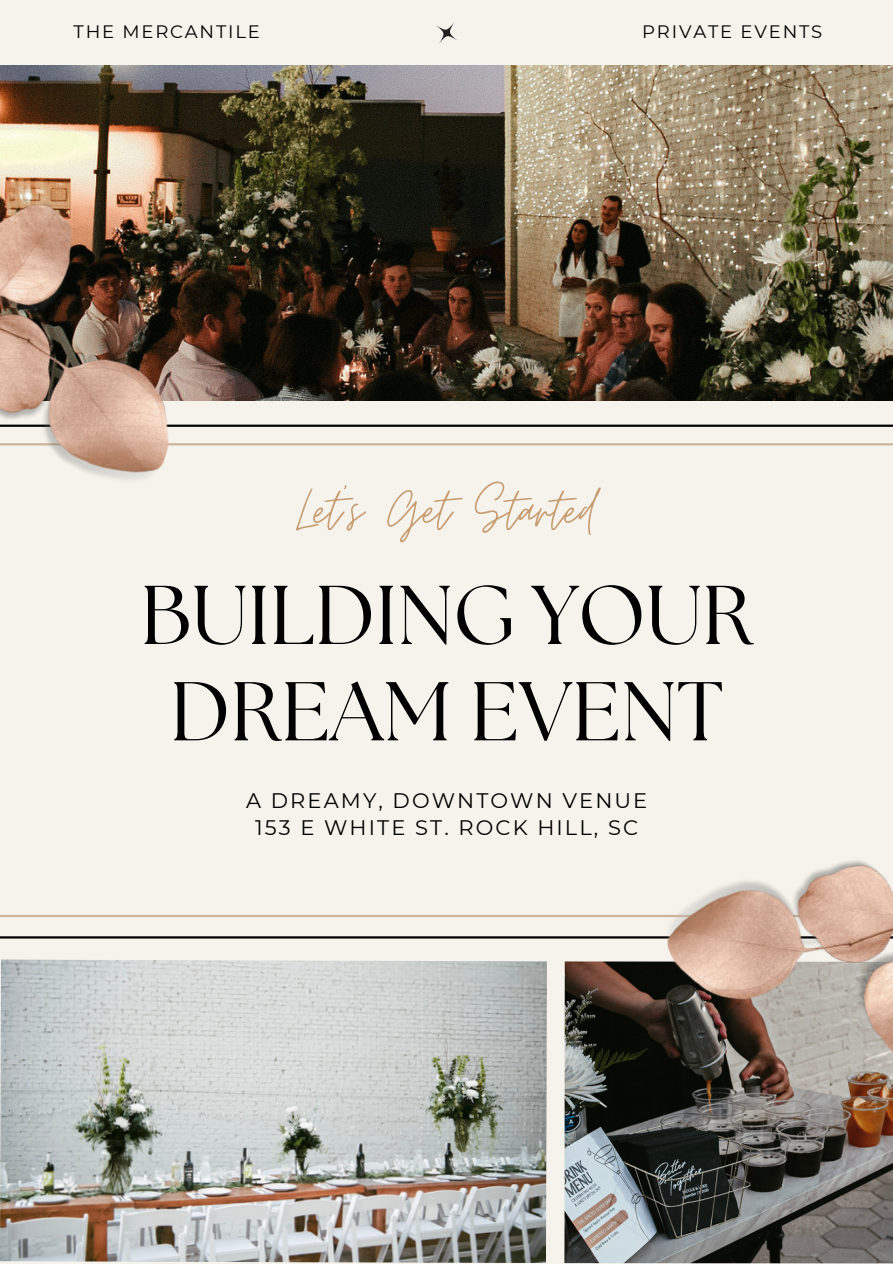
<style>
.page{position:relative;width:893px;height:1264px;background:#fff}
.page>*{position:absolute;margin:0;border:0;box-sizing:border-box;transform-origin:0 0}
.t1{font:83.1px/96.3px "The Seasons";color:#000;text-align:center}
.t2{font:63.75px "Moon Time";color:#c89d72}
.t3{font:21px "Montserrat";letter-spacing:.1em;color:#000}
.t4{font:18px "Montserrat";letter-spacing:.1em;color:#000}
</style>
<div class="page">
<div style="left:0;top:0;width:892px;height:1263px;background:#f6f3ec"></div>
<hr style="left:0;top:424px;width:892px;height:3px;background:#000">
<hr style="left:0;top:443px;width:892px;height:2px;background:#cdb59d">
<hr style="left:0;top:936px;width:892px;height:2px;background:#000">
<hr style="left:0;top:914px;width:892px;height:3px;background:#cdb59d">
<img style="left:0;top:959px;width:547px;height:303px">
<img style="left:0;top:65px;width:892px;height:335px">
<img style="left:564px;top:961px;width:328px;height:302px">
<svg style="left:436px;top:23px;width:21px;height:20px"></svg>
<img style="left:0;top:147px;width:228px;height:333px">
<img style="left:652px;top:860px;width:240px;height:277px">
<p class="t4" style="left:74px;top:21px;width:188px">THE MERCANTILE</p>
<p class="t4" style="left:642px;top:21px;width:182px">PRIVATE EVENTS</p>
<p class="t2" style="left:296px;top:471px;width:303px">Let's Get Started</p>
<p class="t1" style="left:140px;top:572px;width:614px">BUILDING YOUR<br>DREAM EVENT</p>
<p class="t3" style="left:246px;top:787px;width:403px">A DREAMY, DOWNTOWN VENUE</p>
<p class="t3" style="left:255px;top:814px;width:384px">153 E WHITE ST. ROCK HILL, SC</p>
</div>
